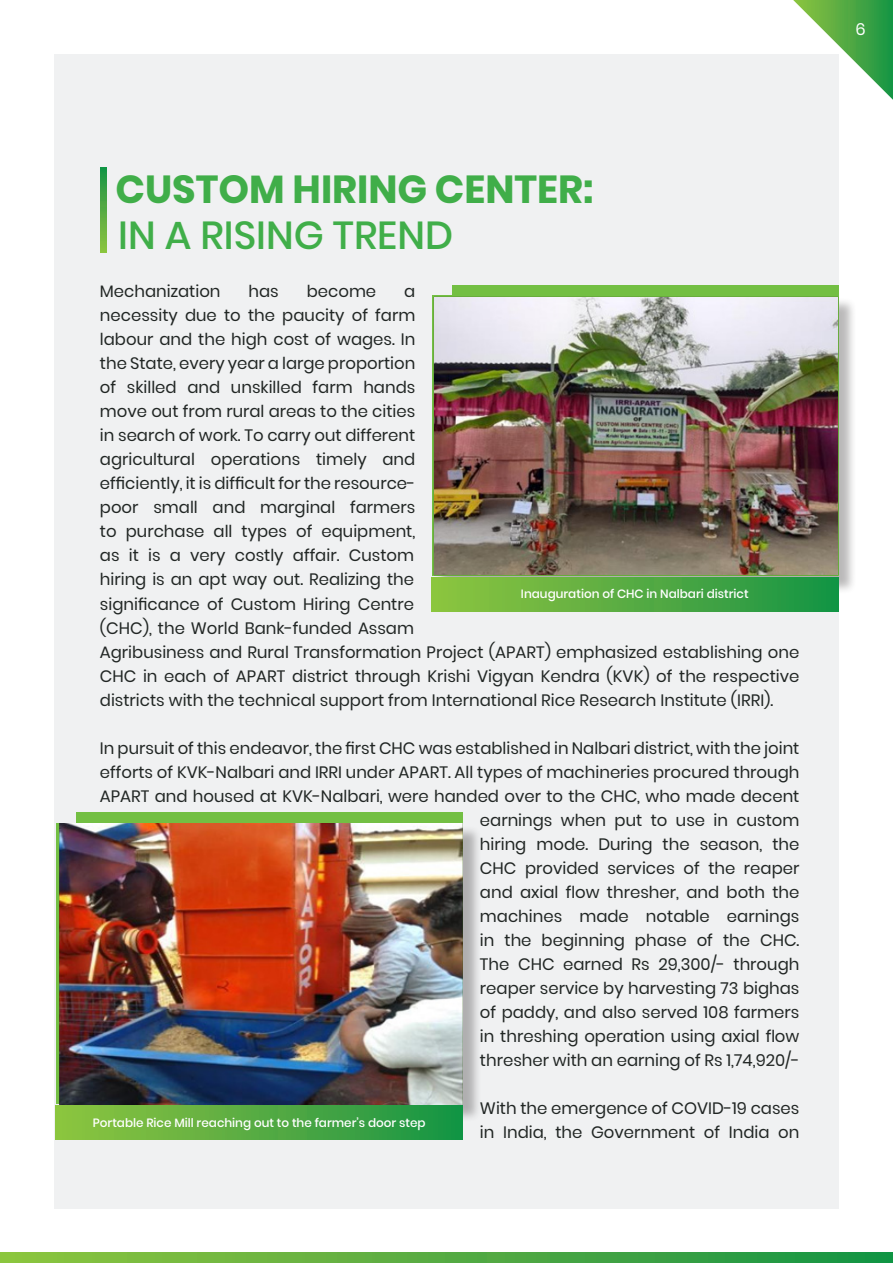
<style>
.page{position:relative;width:893px;height:1263px;background:#fff}
.page>*{position:absolute;margin:0;border:0;box-sizing:border-box;transform-origin:0 0}
.t1{font:700 39px "Poppins";color:#40ae49}
.t2{font:500 39px "Poppins";color:#40ae49}
.t3{font:16.5px/24px "Poppins";color:#212624}
.t4{font:16.5px "Poppins";color:#fff}
.t5{font:500 12px "Poppins";color:#fff}
</style>
<div class="page">
<div style="left:54px;top:54px;width:785px;height:1155px;background:#f0f1f2"></div>
<svg style="left:793px;top:0;width:100px;height:100px"></svg>
<svg style="left:0;top:1252px;width:893px;height:11px;background:#53ab42"></svg>
<svg style="left:100px;top:168px;width:7px;height:85px"></svg>
<div style="left:452px;top:286px;width:386px;height:280px;background:#73bf43"></div>
<div style="left:76px;top:812px;width:387px;height:281px;background:#73bf43"></div>
<div style="left:435px;top:297px;width:422px;height:297px;background:#231f20;opacity:.31"></div>
<img style="left:434px;top:296px;width:404px;height:279px">
<div style="left:59px;top:826px;width:422px;height:297px;background:#231f20;opacity:.31"></div>
<img style="left:58px;top:823px;width:405px;height:281px">
<div style="left:431px;top:577px;width:407px;height:34px;background:linear-gradient(to right,#91c53f,#179345)"></div>
<div style="left:56px;top:1106px;width:407px;height:34px;background:linear-gradient(to right,#91c43f,#179345)"></div>
<h1 class="t1" style="left:116px;top:166px;width:480px">CUSTOM HIRING CENTER:</h1>
<h1 class="t2" style="left:118px;top:213px;width:336px">IN A RISING TREND</h1>
<p class="t3" style="left:100px;top:280px;width:122px">Mechanization</p>
<p class="t3" style="left:248px;top:280px;width:32px">has</p>
<p class="t3" style="left:307px;top:280px;width:71px">become</p>
<p class="t3" style="left:100px;top:280px;width:701px;text-indent:304px">a<br>necessity due to the paucity of farm<br>labour and the high cost of wages. In<br>the State, every year a large proportion<br>of skilled and unskilled farm hands<br>move out from rural areas to the cities<br>in search of work. To carry out different<br>agricultural operations timely and<br>efficiently, it is difficult for the resource-<br>poor small and marginal farmers<br>to purchase all types of equipment,<br>as it is a very costly affair. Custom<br>hiring is an apt way out. Realizing the<br>significance of Custom Hiring Centre<br>(CHC), the World Bank-funded Assam<br>Agribusiness and Rural Transformation Project (APART) emphasized establishing one CHC in each of APART district through Krishi Vigyan Kendra (KVK) of the respective districts with the technical support from International Rice Research Institute (IRRI).</p>
<p class="t3" style="left:100px;top:736px;width:701px;text-align:right">In pursuit of this endeavor, the first CHC was established in Nalbari district, with the joint efforts of KVK-Nalbari and IRRI under APART. All types of machineries procured through APART and housed at KVK-Nalbari, were handed over to the CHC, who made decent earnings when put to use in custom<br>hiring mode. During the season, the<br>CHC provided services of the reaper<br>and axial flow thresher, and both the<br>machines made notable earnings<br>in the beginning phase of the CHC.<br>The CHC earned Rs 29,300/- through<br>reaper service by harvesting 73 bighas<br>of paddy, and also served 108 farmers<br>in threshing operation using axial flow<br>thresher with an earning of Rs 1,74,920/-</p>
<p class="t3" style="left:480px;top:1096px;width:321px">With the emergence of COVID-19 cases in India, the Government of India on</p>
<p class="t5" style="left:521px;top:587px;width:229px">Inauguration of CHC in Nalbari district</p>
<p class="t5" style="left:93px;top:1116px;width:334px">Portable Rice Mill reaching out to the farmer’s door step</p>
<p class="t4" style="left:855px;top:20px;width:12px">6</p>
</div>
